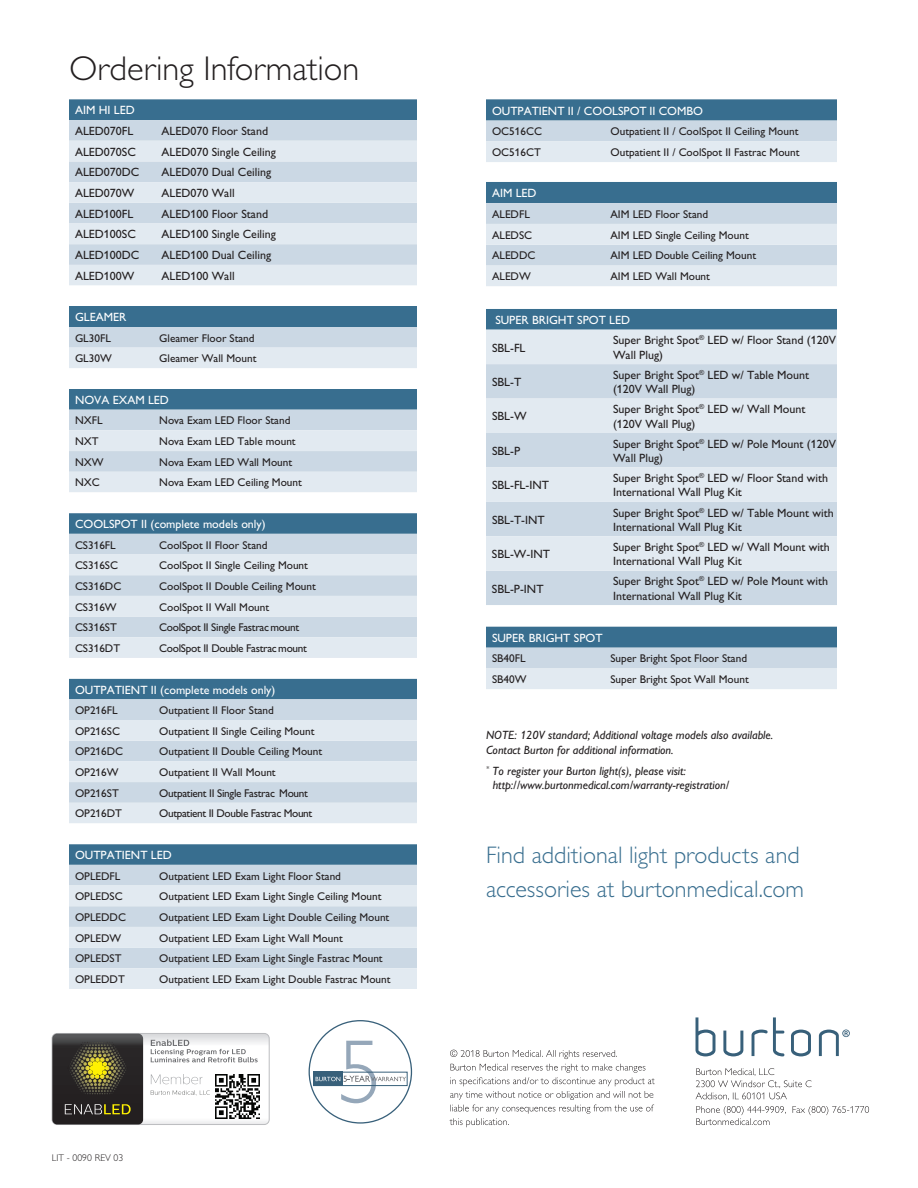
<style>
.page{position:relative;width:918px;height:1188px;background:#fff}
.page>*{position:absolute;margin:0;border:0;box-sizing:border-box;transform-origin:0 0}
.t1{font:300 34.5px "Gill Alt One";color:#231f20}
.t2{font:300 24px/33.8px "Gill Alt One";color:#386e8f}
.t3{font:12px/14.4px "Gill Alt One";color:#231f20}
.t4{font:italic 12px/14.4px "Gill Alt One";color:#231f20}
.t5{font:12px "Gill Alt One";color:#fff}
.t6{font:11.25px "Gill Alt One";color:#231f20}
.t7{font:11.25px "Gill Alt One";letter-spacing:-.025em;color:#231f20}
.t8{font:11.25px "Gill Alt One";letter-spacing:-.03em;color:#231f20}
.t9{font:300 9.75px "Gill Alt One";color:#231f20}
</style>
<div class="page">
<svg style="left:52px;top:1033px;width:217px;height:92px"></svg>
<svg style="left:450px;top:1050px;width:205px;height:77px"></svg>
<svg style="left:696px;top:1017px;width:20px;height:39px"></svg>
<svg style="left:723px;top:1031px;width:20px;height:25px"></svg>
<svg style="left:791px;top:1030px;width:20px;height:26px"></svg>
<svg style="left:752px;top:1017px;width:32px;height:39px"></svg>
<svg style="left:819px;top:1030px;width:31px;height:26px"></svg>
<svg style="left:696px;top:1106px;width:173px;height:19px"></svg>
<svg style="left:696px;top:1068px;width:116px;height:32px"></svg>
<div style="left:313px;top:1072px;width:94px;height:14px;border:1px solid #38607a"></div>
<svg style="left:316px;top:1041px;width:90px;height:62px"></svg>
<div style="left:69px;top:99px;width:348px;height:21px;background:#386e8f"></div>
<div style="left:69px;top:120px;width:348px;height:21px;background:#cbd8e4"></div>
<svg style="left:69px;top:141px;width:348px;height:848px;background:#ccd9e4"></svg>
<svg style="left:69px;top:286px;width:348px;height:558px"></svg>
<div style="left:69px;top:306px;width:348px;height:21px;background:#386e8f"></div>
<svg style="left:486px;top:99px;width:351px;height:22px;background:#407393"></svg>
<div style="left:486px;top:121px;width:351px;height:20px;background:#cbd8e4"></div>
<div style="left:486px;top:141px;width:351px;height:21px;background:#e2eaf1"></div>
<svg style="left:486px;top:182px;width:351px;height:507px;background:#c6d5e1"></svg>
<h1 class="t1" style="left:69px;top:49px;width:292px">Ordering Information</h1>
<p class="t5" style="left:75px;top:103px;width:61px">AIM HI LED</p>
<p class="t3" style="left:75px;top:124px;width:60px">ALED070FL</p>
<p class="t3" style="left:162px;top:124px;width:108px">ALED070 Floor Stand</p>
<p class="t3" style="left:75px;top:144px;width:62px">ALED070SC</p>
<p class="t3" style="left:162px;top:144px;width:116px">ALED070 Single Ceiling</p>
<p class="t3" style="left:75px;top:165px;width:66px">ALED070DC</p>
<p class="t3" style="left:162px;top:165px;width:111px">ALED070 Dual Ceiling</p>
<p class="t3" style="left:75px;top:186px;width:61px">ALED070W</p>
<p class="t3" style="left:162px;top:186px;width:75px">ALED070 Wall</p>
<p class="t3" style="left:75px;top:206px;width:60px">ALED100FL</p>
<p class="t3" style="left:162px;top:206px;width:108px">ALED100 Floor Stand</p>
<p class="t3" style="left:75px;top:227px;width:62px">ALED100SC</p>
<p class="t3" style="left:162px;top:227px;width:116px">ALED100 Single Ceiling</p>
<p class="t3" style="left:75px;top:248px;width:66px">ALED100DC</p>
<p class="t3" style="left:162px;top:248px;width:111px">ALED100 Dual Ceiling</p>
<p class="t3" style="left:75px;top:269px;width:61px">ALED100W</p>
<p class="t3" style="left:162px;top:269px;width:75px">ALED100 Wall</p>
<p class="t5" style="left:75px;top:310px;width:53px">GLEAMER</p>
<p class="t6" style="left:75px;top:331px;width:37px">GL30FL</p>
<p class="t6" style="left:159px;top:331px;width:97px">Gleamer Floor Stand</p>
<p class="t6" style="left:75px;top:352px;width:38px">GL30W</p>
<p class="t6" style="left:159px;top:352px;width:99px">Gleamer Wall Mount</p>
<p class="t5" style="left:75px;top:393px;width:95px">NOVA EXAM LED</p>
<p class="t6" style="left:75px;top:414px;width:29px">NXFL</p>
<p class="t6" style="left:159px;top:414px;width:133px">Nova Exam LED Floor Stand</p>
<p class="t6" style="left:75px;top:435px;width:25px">NXT</p>
<p class="t6" style="left:159px;top:435px;width:138px">Nova Exam LED Table mount</p>
<p class="t6" style="left:75px;top:455px;width:30px">NXW</p>
<p class="t6" style="left:159px;top:455px;width:134px">Nova Exam LED Wall Mount</p>
<p class="t6" style="left:75px;top:476px;width:26px">NXC</p>
<p class="t6" style="left:159px;top:476px;width:144px">Nova Exam LED Ceiling Mount</p>
<p class="t5" style="left:75px;top:517px;width:192px">COOLSPOT II (complete models only)</p>
<p class="t6" style="left:75px;top:538px;width:42px">CS316FL</p>
<p class="t6" style="left:159px;top:538px;width:110px">CoolSpot II Floor Stand</p>
<p class="t6" style="left:75px;top:559px;width:45px">CS316SC</p>
<p class="t6" style="left:159px;top:559px;width:150px">CoolSpot II Single Ceiling Mount</p>
<p class="t6" style="left:75px;top:580px;width:48px">CS316DC</p>
<p class="t6" style="left:159px;top:580px;width:158px">CoolSpot II Double Ceiling Mount</p>
<p class="t6" style="left:75px;top:600px;width:43px">CS316W</p>
<p class="t6" style="left:159px;top:600px;width:112px">CoolSpot II Wall Mount</p>
<p class="t6" style="left:75px;top:621px;width:43px">CS316ST</p>
<p class="t7" style="left:159px;top:621px;width:141px">CoolSpot II Single Fastracmount</p>
<p class="t6" style="left:75px;top:642px;width:47px">CS316DT</p>
<p class="t7" style="left:159px;top:642px;width:149px">CoolSpot II Double Fastracmount</p>
<p class="t5" style="left:75px;top:683px;width:202px">OUTPATIENT II (complete models only)</p>
<p class="t6" style="left:75px;top:704px;width:44px">OP216FL</p>
<p class="t6" style="left:159px;top:704px;width:116px">Outpatient II Floor Stand</p>
<p class="t6" style="left:75px;top:724px;width:46px">OP216SC</p>
<p class="t6" style="left:159px;top:724px;width:157px">Outpatient II Single Ceiling Mount</p>
<p class="t6" style="left:75px;top:745px;width:50px">OP216DC</p>
<p class="t6" style="left:159px;top:745px;width:165px">Outpatient II Double Ceiling Mount</p>
<p class="t6" style="left:75px;top:766px;width:45px">OP216W</p>
<p class="t6" style="left:159px;top:766px;width:118px">Outpatient II Wall Mount</p>
<p class="t6" style="left:75px;top:787px;width:45px">OP216ST</p>
<p class="t7" style="left:159px;top:787px;width:150px">Outpatient II Single Fastrac Mount</p>
<p class="t6" style="left:75px;top:807px;width:49px">OP216DT</p>
<p class="t8" style="left:159px;top:807px;width:155px">Outpatient II Double Fastrac Mount</p>
<p class="t5" style="left:75px;top:848px;width:98px">OUTPATIENT LED</p>
<p class="t6" style="left:75px;top:869px;width:47px">OPLEDFL</p>
<p class="t6" style="left:159px;top:869px;width:183px">Outpatient LED Exam Light Floor Stand</p>
<p class="t6" style="left:75px;top:890px;width:49px">OPLEDSC</p>
<p class="t6" style="left:159px;top:890px;width:224px">Outpatient LED Exam Light Single Ceiling Mount</p>
<p class="t6" style="left:75px;top:911px;width:52px">OPLEDDC</p>
<p class="t6" style="left:159px;top:911px;width:232px">Outpatient LED Exam Light Double Ceiling Mount</p>
<p class="t6" style="left:75px;top:931px;width:48px">OPLEDW</p>
<p class="t6" style="left:159px;top:931px;width:185px">Outpatient LED Exam Light Wall Mount</p>
<p class="t6" style="left:75px;top:952px;width:48px">OPLEDST</p>
<p class="t6" style="left:159px;top:952px;width:225px">Outpatient LED Exam Light Single Fastrac Mount</p>
<p class="t6" style="left:75px;top:973px;width:51px">OPLEDDT</p>
<p class="t6" style="left:159px;top:973px;width:233px">Outpatient LED Exam Light Double Fastrac Mount</p>
<p class="t9" style="left:52px;top:1152px;width:73px">LIT - 0090 REV 03</p>
<p class="t5" style="left:492px;top:104px;width:213px">OUTPATIENT II / COOLSPOT II COMBO</p>
<p class="t6" style="left:492px;top:125px;width:52px">OC516CC</p>
<p class="t6" style="left:610px;top:125px;width:189px">Outpatient II / CoolSpot II Ceiling Mount</p>
<p class="t6" style="left:492px;top:146px;width:50px">OC516CT</p>
<p class="t6" style="left:610px;top:146px;width:191px">Outpatient II / CoolSpot II Fastrac Mount</p>
<p class="t5" style="left:492px;top:186px;width:46px">AIM LED</p>
<p class="t6" style="left:492px;top:207px;width:39px">ALEDFL</p>
<p class="t6" style="left:610px;top:207px;width:99px">AIM LED Floor Stand</p>
<p class="t6" style="left:492px;top:228px;width:42px">ALEDSC</p>
<p class="t6" style="left:610px;top:228px;width:140px">AIM LED Single Ceiling Mount</p>
<p class="t6" style="left:492px;top:249px;width:45px">ALEDDC</p>
<p class="t6" style="left:610px;top:249px;width:147px">AIM LED Double Ceiling Mount</p>
<p class="t6" style="left:492px;top:270px;width:40px">ALEDW</p>
<p class="t6" style="left:610px;top:270px;width:101px">AIM LED Wall Mount</p>
<p class="t5" style="left:495px;top:313px;width:136px">SUPER BRIGHT SPOT LED</p>
<p class="t3" style="left:492px;top:340px;width:35px">SBL-FL</p>
<p class="t3" style="left:613px;top:333px;width:224px">Super Bright Spot<sup>®</sup> LED w/ Floor Stand (120V<br>Wall Plug)</p>
<p class="t3" style="left:492px;top:375px;width:31px">SBL-T</p>
<p class="t3" style="left:613px;top:367px;width:198px">Super Bright Spot<sup>®</sup> LED w/ Table Mount (120V Wall Plug)</p>
<p class="t3" style="left:492px;top:409px;width:36px">SBL-W</p>
<p class="t3" style="left:613px;top:402px;width:194px">Super Bright Spot<sup>®</sup> LED w/ Wall Mount (120V Wall Plug)</p>
<p class="t3" style="left:492px;top:444px;width:30px">SBL-P</p>
<p class="t3" style="left:613px;top:436px;width:224px">Super Bright Spot<sup>®</sup> LED w/ Pole Mount (120V<br>Wall Plug)</p>
<p class="t3" style="left:492px;top:478px;width:59px">SBL-FL-INT</p>
<p class="t3" style="left:613px;top:471px;width:217px">Super Bright Spot<sup>®</sup> LED w/ Floor Stand with<br>International Wall Plug Kit</p>
<p class="t3" style="left:492px;top:512px;width:54px">SBL-T-INT</p>
<p class="t3" style="left:613px;top:505px;width:222px">Super Bright Spot<sup>®</sup> LED w/ Table Mount with<br>International Wall Plug Kit</p>
<p class="t3" style="left:492px;top:547px;width:60px">SBL-W-INT</p>
<p class="t3" style="left:613px;top:540px;width:218px">Super Bright Spot<sup>®</sup> LED w/ Wall Mount with<br>International Wall Plug Kit</p>
<p class="t3" style="left:492px;top:581px;width:53px">SBL-P-INT</p>
<p class="t3" style="left:613px;top:574px;width:217px">Super Bright Spot<sup>®</sup> LED w/ Pole Mount with<br>International Wall Plug Kit</p>
<p class="t5" style="left:492px;top:631px;width:112px">SUPER BRIGHT SPOT</p>
<p class="t6" style="left:492px;top:652px;width:35px">SB40FL</p>
<p class="t6" style="left:610px;top:652px;width:138px">Super Bright Spot Floor Stand</p>
<p class="t6" style="left:492px;top:673px;width:36px">SB40W</p>
<p class="t6" style="left:610px;top:673px;width:140px">Super Bright Spot Wall Mount</p>
<p class="t4" style="left:486px;top:728px;width:289px">NOTE: 120V standard; Additional voltage models also available.<br>Contact Burton for additional information.</p>
<p class="t4" style="left:493px;top:763px;width:238px;text-indent:-7px"><sup>*</sup> To register your Burton light(s), please visit: http://www.burtonmedical.com/warranty-registration/</p>
<h2 class="t2" style="left:486px;top:838px;width:319px">Find additional light products and accessories at burtonmedical.com</h2>
</div>
